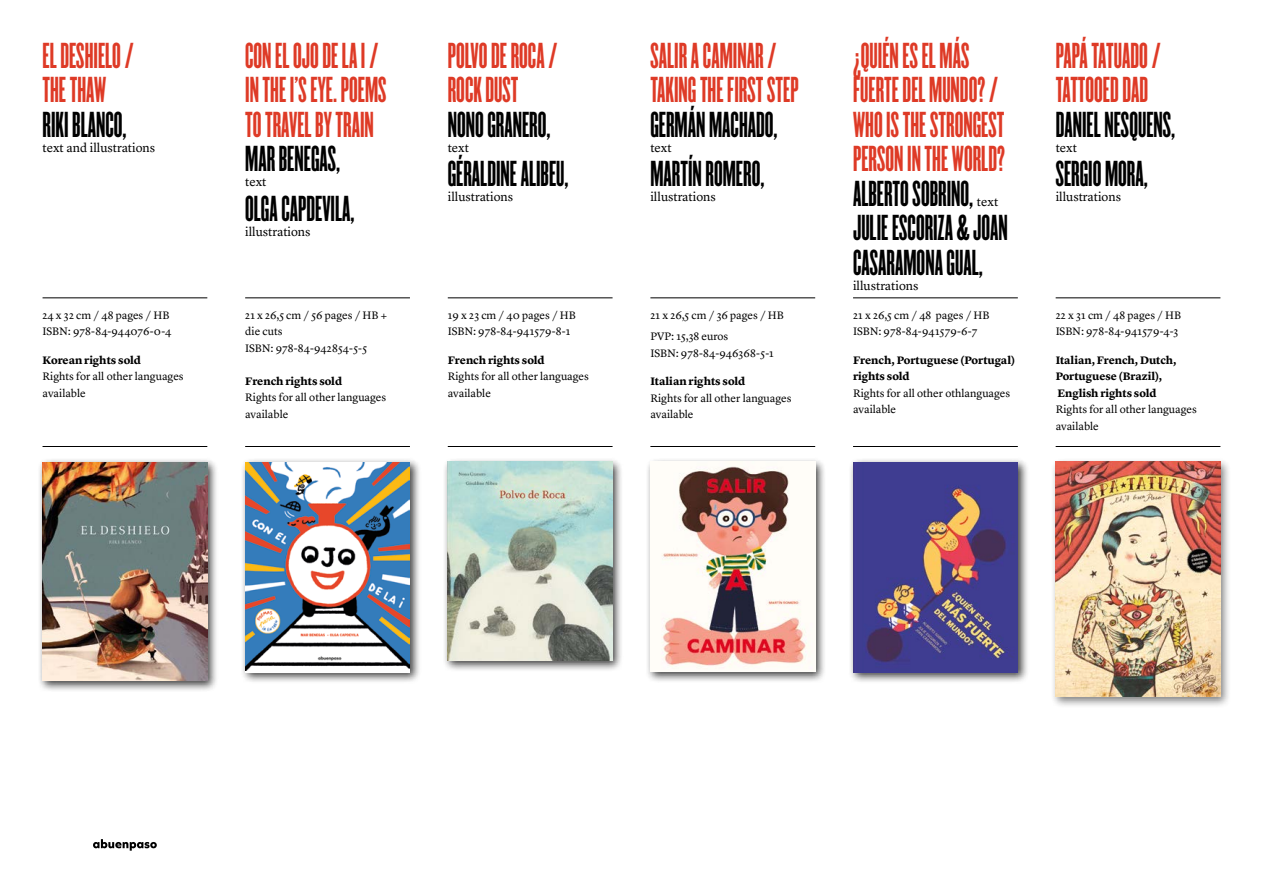
<style>
.page{position:relative;width:1263px;height:893px;background:#fff}
.page>*{position:absolute;margin:0;border:0;box-sizing:border-box;transform-origin:0 0}
.t1{font:31.5px/34.5px "Champion Gothic Bantamweight";color:#de3a26}
.t2{font:31.5px/34.5px "Champion Gothic Bantamweight";color:#000}
.t3{font:12.75px "Lyon Text";color:#000}
.t4{font:11.25px/16.5px "Lyon Text";color:#000}
.t5{font:700 11.25px/16.5px "Lyon Text";color:#000}
</style>
<div class="page">
<svg style="left:93px;top:839px;width:64px;height:12px"></svg>
<hr style="left:448px;top:446px;width:164px;height:1px;background:#000">
<hr style="left:650px;top:446px;width:165px;height:1px;background:#000">
<hr style="left:448px;top:298px;width:164px;height:1px;background:#000">
<hr style="left:650px;top:298px;width:165px;height:1px;background:#000">
<div style="left:442px;top:457px;width:181px;height:215px;background:#000;opacity:.75"></div>
<img style="left:448px;top:462px;width:164px;height:199px">
<hr style="left:245px;top:446px;width:165px;height:1px;background:#000">
<hr style="left:245px;top:298px;width:165px;height:1px;background:#000">
<div style="left:240px;top:457px;width:181px;height:227px;background:#000;opacity:.75"></div>
<img style="left:245px;top:462px;width:165px;height:208px">
<hr style="left:43px;top:446px;width:164px;height:1px;background:#000">
<hr style="left:43px;top:298px;width:164px;height:1px;background:#000">
<div style="left:37px;top:457px;width:182px;height:235px;background:#000;opacity:.75"></div>
<img style="left:43px;top:462px;width:164px;height:219px">
<div style="left:645px;top:457px;width:181px;height:225px;background:#000;opacity:.75"></div>
<img style="left:650px;top:462px;width:165px;height:210px">
<hr style="left:1056px;top:446px;width:164px;height:1px;background:#000">
<hr style="left:1056px;top:298px;width:164px;height:1px;background:#000">
<div style="left:1050px;top:457px;width:181px;height:251px;background:#000;opacity:.5"></div>
<img style="left:1056px;top:462px;width:164px;height:235px">
<hr style="left:853px;top:446px;width:165px;height:1px;background:#000">
<hr style="left:853px;top:298px;width:165px;height:1px;background:#000">
<div style="left:848px;top:457px;width:181px;height:227px;background:#000;opacity:.75"></div>
<img style="left:853px;top:462px;width:165px;height:210px">
<h1 class="t1" style="left:43px;top:38px;width:92px">EL DESHIELO /<br>THE THAW</h1>
<h1 class="t2" style="left:43px;top:107px;width:86px">RIKI BLANCO,</h1>
<p class="t3" style="left:43px;top:138px;width:114px">text and illustrations</p>
<p class="t4" style="left:43px;top:306px;width:130px">24 x 32 cm / 48 pages / HB<br>ISBN: 978-84-944076-0-4</p>
<p class="t5" style="left:43px;top:351px;width:100px">Korean rights sold</p>
<p class="t4" style="left:43px;top:367px;width:143px">Rights for all other languages available</p>
<h1 class="t1" style="left:245px;top:38px;width:143px">CON EL OJO DE LA I /<br>IN THE I’S EYE. POEMS<br>TO TRAVEL BY TRAIN</h1>
<h1 class="t2" style="left:245px;top:142px;width:97px">MAR BENEGAS,</h1>
<p class="t3" style="left:245px;top:172px;width:23px">text</p>
<h1 class="t2" style="left:245px;top:191px;width:111px">OLGA CAPDEVILA,</h1>
<p class="t3" style="left:245px;top:222px;width:67px">illustrations</p>
<p class="t4" style="left:245px;top:306px;width:144px">21 x 26,5 cm / 56 pages / HB + die cuts<br>ISBN: 978-84-942854-5-5</p>
<p class="t5" style="left:245px;top:372px;width:98px">French rights sold</p>
<p class="t4" style="left:245px;top:388px;width:143px">Rights for all other languages available</p>
<h1 class="t1" style="left:448px;top:38px;width:111px">POLVO DE ROCA /<br>ROCK DUST</h1>
<h1 class="t2" style="left:448px;top:107px;width:104px">NONO GRANERO,</h1>
<p class="t3" style="left:448px;top:138px;width:23px">text</p>
<h1 class="t2" style="left:448px;top:157px;width:122px">GÉRALDINE ALIBEU,</h1>
<p class="t3" style="left:448px;top:187px;width:67px">illustrations</p>
<p class="t4" style="left:448px;top:306px;width:130px">19 x 23 cm / 40 pages / HB<br>ISBN: 978-84-941579-8-1</p>
<p class="t5" style="left:448px;top:351px;width:98px">French rights sold</p>
<p class="t4" style="left:448px;top:367px;width:143px">Rights for all other languages available</p>
<h1 class="t1" style="left:650px;top:38px;width:150px">SALIR A CAMINAR /<br>TAKING THE FIRST STEP</h1>
<h1 class="t2" style="left:650px;top:107px;width:129px">GERMÁN MACHADO,</h1>
<p class="t3" style="left:650px;top:138px;width:23px">text</p>
<h1 class="t2" style="left:650px;top:157px;width:116px">MARTÍN ROMERO,</h1>
<p class="t3" style="left:650px;top:187px;width:67px">illustrations</p>
<p class="t4" style="left:650px;top:304px;width:135px;line-height:21.3px">21 x 26,5 cm / 36 pages / HB<br>PVP: 15,38 euros</p>
<p class="t4" style="left:650px;top:344px;width:125px">ISBN: 978-84-946368-5-1</p>
<p class="t5" style="left:650px;top:372px;width:96px">Italian rights sold</p>
<p class="t4" style="left:650px;top:389px;width:143px">Rights for all other languages available</p>
<h1 class="t1" style="left:853px;top:38px;width:153px">¿QUIÉN ES EL MÁS<br>FUERTE DEL MUNDO? /<br>WHO IS THE STRONGEST<br>PERSON IN THE WORLD?</h1>
<h1 class="t2" style="left:853px;top:176px;width:122px">ALBERTO SOBRINO,</h1>
<p class="t3" style="left:977px;top:192px;width:23px">text</p>
<h1 class="t2" style="left:853px;top:211px;width:156px">JULIE ESCORIZA &amp; JOAN<br>CASARAMONA GUAL,</h1>
<p class="t3" style="left:853px;top:276px;width:67px">illustrations</p>
<p class="t4" style="left:853px;top:306px;width:138px">21 x 26,5 cm / 48 pages / HB<br>ISBN: 978-84-941579-6-7</p>
<p class="t5" style="left:853px;top:351px;width:163px">French, Portuguese (Portugal) rights sold</p>
<p class="t4" style="left:853px;top:384px;width:159px">Rights for all other othlanguages available</p>
<h1 class="t1" style="left:1056px;top:38px;width:106px">PAPÁ TATUADO /<br>TATTOOED DAD</h1>
<h1 class="t2" style="left:1056px;top:107px;width:121px">DANIEL NESQUENS,</h1>
<p class="t3" style="left:1056px;top:138px;width:23px">text</p>
<h1 class="t2" style="left:1056px;top:157px;width:94px">SERGIO MORA,</h1>
<p class="t3" style="left:1056px;top:187px;width:67px">illustrations</p>
<p class="t4" style="left:1056px;top:306px;width:127px">22 x 31 cm / 48 pages / HB<br>ISBN: 978-84-941579-4-3</p>
<p class="t5" style="left:1056px;top:351px;width:122px">Italian, French, Dutch,<br>Portuguese (Brazil),<br>English rights sold</p>
<p class="t4" style="left:1056px;top:400px;width:143px">Rights for all other languages available</p>
</div>
